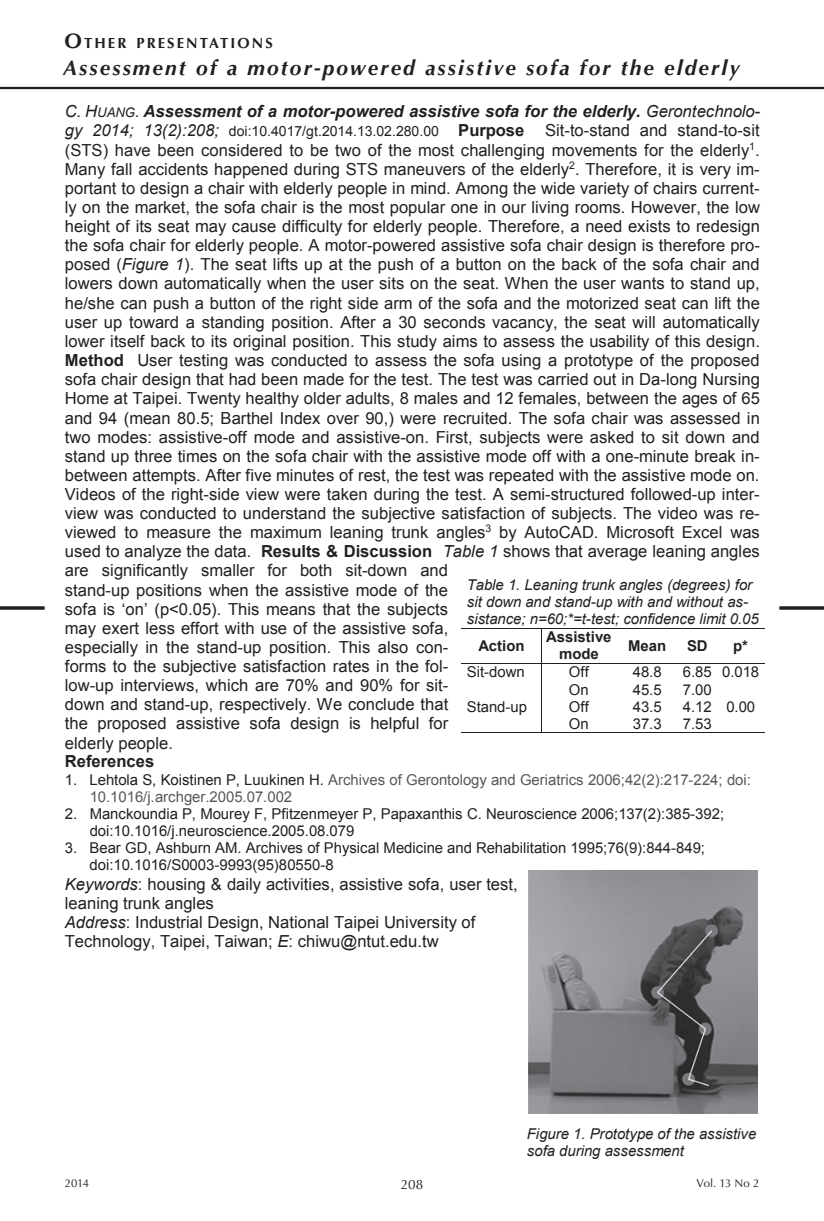
<style>
.page{position:relative;width:824px;height:1221px;background:#fff}
.page>*{position:absolute;margin:0;border:0;box-sizing:border-box;transform-origin:0 0}
.t1{font:italic 700 21px "Optima LT Std";letter-spacing:.1em;color:#231f20}
.t2{font:16.62px/19.1px "Arial";color:#231f20}
.t3{font:italic 700 16.62px "Arial";color:#231f20}
.t4{font:700 16.62px "Arial";color:#231f20}
.t5{font:14.88px/17.2px "Arial";letter-spacing:-.005em;color:#231f20}
.t6{font:italic 14.88px/17.2px "Arial";letter-spacing:-.005em;color:#231f20}
.t7{font:14.88px/17.2px "Arial";letter-spacing:-.005em;color:#57585a}
.t8{font:700 14.88px/17.2px "Arial";letter-spacing:-.005em;color:#231f20;text-align:center}
.t9{font:700 14.7px "Optima LT Std";letter-spacing:.145em;color:#231f20}
.t10{font:14px "Arial";letter-spacing:-.005em;color:#231f20}
.t11{font:13.47px "Optima LT Std";color:#231f20}
.t12{font:11.38px "Optima LT Std";letter-spacing:-.02em;color:#231f20}
.s1{font-size:21px}
.s2{font-weight:400}
.s3{font-weight:400;font-size:13.3px}
.s4{font-style:italic;font-size:16.62px}
.s5{font-weight:700;font-size:16.62px}
.s6{font-size:16.62px}
.s7{font-style:italic}
.s8{font-weight:700}
.s9{color:#231f20}
</style>
<div class="page">
<hr style="left:0;top:87px;width:823px;height:2px;background:#231f20">
<hr style="left:779px;top:606px;width:44px;height:3px;background:#231f20">
<hr style="left:0;top:606px;width:45px;height:3px;background:#231f20">
<hr style="left:462px;top:627px;width:78px;height:1px;background:#231f20">
<hr style="left:541px;top:627px;width:75px;height:1px;background:#231f20">
<hr style="left:617px;top:627px;width:60px;height:1px;background:#231f20">
<hr style="left:678px;top:627px;width:38px;height:1px;background:#231f20">
<hr style="left:717px;top:627px;width:47px;height:1px;background:#231f20">
<hr style="left:540px;top:628px;width:1px;height:34px;background:#231f20">
<hr style="left:462px;top:662px;width:78px;height:1px;background:#231f20">
<hr style="left:541px;top:662px;width:75px;height:1px;background:#231f20">
<hr style="left:617px;top:662px;width:60px;height:1px;background:#231f20">
<hr style="left:678px;top:662px;width:38px;height:1px;background:#231f20">
<hr style="left:717px;top:662px;width:47px;height:1px;background:#231f20">
<hr style="left:462px;top:732px;width:78px;height:1px;background:#231f20">
<hr style="left:541px;top:732px;width:75px;height:1px;background:#231f20">
<hr style="left:617px;top:732px;width:60px;height:1px;background:#231f20">
<hr style="left:678px;top:732px;width:38px;height:1px;background:#231f20">
<hr style="left:717px;top:732px;width:47px;height:1px;background:#231f20">
<img style="left:528px;top:870px;width:229px;height:243px">
<p class="t9" style="left:64px;top:34px;width:210px"><span class="s1">O</span>THER PRESENTATIONS</p>
<p class="t1" style="left:63px;top:55px;width:678px">Assessment of a motor-powered assistive sofa for the elderly</p>
<p class="t3" style="left:65px;top:100px;width:696px"><span class="s2">C. H</span><span class="s3">UANG</span><span class="s2">.</span> Assessment of a motor-powered assistive sofa for the elderly. <span class="s2">Gerontechnolo-</span></p>
<p class="t10" style="left:65px;top:122px;width:696px"><span class="s4">gy 2014; 13(2):208;</span> doi:10.4017/gt.2014.13.02.280.00 <span class="s5">Purpose</span> <span class="s6">Sit-to-stand and stand-to-sit</span></p>
<p class="t2" style="left:65px;top:140px;width:696px">(STS) have been considered to be two of the most challenging movements for the elderly<sup>1</sup>.<br>Many fall accidents happened during STS maneuvers of the elderly<sup>2</sup>. Therefore, it is very im&shy;portant to design a chair with elderly people in mind. Among the wide variety of chairs current&shy;ly on the market, the sofa chair is the most popular one in our living rooms. However, the low height of its seat may cause difficulty for elderly people. Therefore, a need exists to redesign the sofa chair for elderly people. A motor-powered assistive sofa chair design is therefore pro&shy;posed (<span class="s7">Figure 1</span>). The seat lifts up at the push of a button on the back of the sofa chair and lowers down automatically when the user sits on the seat. When the user wants to stand up, he/she can push a button of the right side arm of the sofa and the motorized seat can lift the user up toward a standing position. After a 30 seconds vacancy, the seat will automatically lower itself back to its original position. This study aims to assess the usability of this design.<br><span class="s8">Method</span> User testing was conducted to assess the sofa using a prototype of the proposed sofa chair design that had been made for the test. The test was carried out in Da-long Nursing Home at Taipei. Twenty healthy older adults, 8 males and 12 females, between the ages of 65 and 94 (mean 80.5; Barthel Index over 90,) were recruited. The sofa chair was assessed in two modes: assistive-off mode and assistive-on. First, subjects were asked to sit down and stand up three times on the sofa chair with the assistive mode off with a one-minute break in&shy;between attempts. After five minutes of rest, the test was repeated with the assistive mode on.<br>Videos of the right-side view were taken during the test. A semi-structured followed-up inter&shy;view was conducted to understand the subjective satisfaction of subjects. The video was re&shy;viewed to measure the maximum leaning trunk angles<sup>3</sup> by AutoCAD. Microsoft Excel was used to analyze the data. <span class="s8">Results &amp; Discussion</span> <span class="s7">Table 1</span> shows that average leaning angles are significantly smaller for both sit-down and<br>stand-up positions when the assistive mode of the<br>sofa is ‘on’ (p&lt;0.05). This means that the subjects<br>may exert less effort with use of the assistive sofa,<br>especially in the stand-up position. This also con-<br>forms to the subjective satisfaction rates in the fol-<br>low-up interviews, which are 70% and 90% for sit-<br>down and stand-up, respectively. We conclude that<br>the proposed assistive sofa design is helpful for<br>elderly people.</p>
<p class="t4" style="left:65px;top:749px;width:91px">References</p>
<p class="t7" style="left:90px;top:771px;width:662px;text-indent:-25px"><span class="s9">1. Lehtola S, Koistinen P, Luukinen H.</span> Archives of Gerontology and Geriatrics 2006;42(2):217-224; doi:<br>10.1016/j.archger.2005.07.002</p>
<p class="t5" style="left:90px;top:805px;width:636px;text-indent:-25px">2. Manckoundia P, Mourey F, Pfitzenmeyer P, Papaxanthis C. Neuroscience 2006;137(2):385-392; doi:10.1016/j.neuroscience.2005.08.079</p>
<p class="t5" style="left:90px;top:839px;width:617px;text-indent:-25px">3. Bear GD, Ashburn AM. Archives of Physical Medicine and Rehabilitation 1995;76(9):844-849; doi:10.1016/S0003-9993(95)80550-8</p>
<p class="t2" style="left:65px;top:874px;width:454px"><span class="s7">Keywords</span>: housing &amp; daily activities, assistive sofa, user test, leaning trunk angles<br><span class="s7">Address</span>: Industrial Design, National Taipei University of Technology, Taipei, Taiwan; <span class="s7">E</span>: chiwu@ntut.edu.tw</p>
<p class="t6" style="left:467px;top:576px;width:293px">Table 1. Leaning trunk angles (degrees) for sit down and stand-up with and without as&shy;sistance; n=60;*=t-test; confidence limit 0.05</p>
<p class="t8" style="left:478px;top:637px;width:48px">Action</p>
<p class="t8" style="left:546px;top:628px;width:67px">Assistive mode</p>
<p class="t8" style="left:628px;top:637px;width:39px">Mean</p>
<p class="t8" style="left:687px;top:637px;width:22px">SD</p>
<p class="t8" style="left:733px;top:637px;width:16px">p*</p>
<p class="t5" style="left:467px;top:663px;width:59px">Sit-down</p>
<p class="t5" style="left:569px;top:663px;width:21px">Off</p>
<p class="t5" style="left:632px;top:663px;width:30px">48.8</p>
<p class="t5" style="left:682px;top:663px;width:78px">6.85 0.018</p>
<p class="t5" style="left:569px;top:680px;width:21px">On</p>
<p class="t5" style="left:632px;top:680px;width:30px">45.5</p>
<p class="t5" style="left:682px;top:680px;width:30px">7.00</p>
<p class="t5" style="left:467px;top:697px;width:62px">Stand-up</p>
<p class="t5" style="left:569px;top:697px;width:21px">Off</p>
<p class="t5" style="left:632px;top:697px;width:30px">43.5</p>
<p class="t5" style="left:682px;top:697px;width:74px">4.12 0.00</p>
<p class="t5" style="left:569px;top:715px;width:21px">On</p>
<p class="t5" style="left:632px;top:715px;width:30px">37.3</p>
<p class="t5" style="left:682px;top:715px;width:30px">7.53</p>
<p class="t6" style="left:527px;top:1124px;width:231px">Figure 1. Prototype of the assistive sofa during assessment</p>
<p class="t12" style="left:65px;top:1176px;width:26px">2014</p>
<p class="t11" style="left:400px;top:1176px;width:24px">208</p>
<p class="t12" style="left:696px;top:1176px;width:64px">Vol. 13 No 2</p>
</div>
